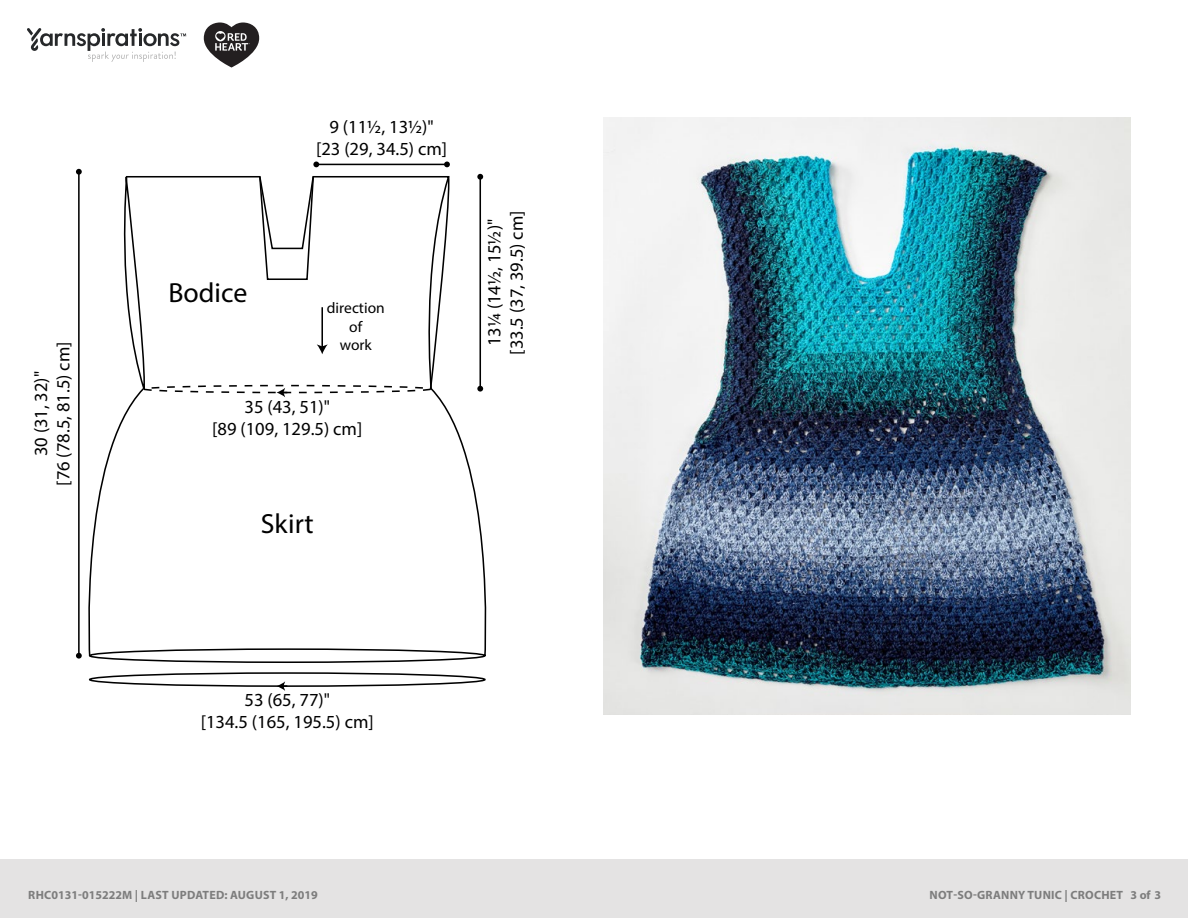
<style>
.page{position:relative;width:1188px;height:918px;background:#fff}
.page>*{position:absolute;margin:0;border:0;box-sizing:border-box;transform-origin:0 0}
.t1{font:27.75px "Myriad Pro";color:#000}
.t2{font:18.6px/22.2px "Myriad Pro";color:#000;text-align:center}
.t3{font:18.45px/22.2px "Myriad Pro";color:#000;text-align:center}
.t4{font:15.45px/18.5px "Myriad Pro";color:#000;text-align:center}
.t5{font:700 12px "Myriad Pro";letter-spacing:.02em;color:#7d7d7d}
</style>
<div class="page">
<hr style="left:316px;top:164px;width:131px;height:1px;background:#000">
<svg style="left:313px;top:162px;width:6px;height:5px"></svg>
<svg style="left:444px;top:162px;width:6px;height:5px"></svg>
<svg style="left:78px;top:173px;width:408px;height:515px"></svg>
<svg style="left:76px;top:169px;width:6px;height:6px"></svg>
<svg style="left:116px;top:175px;width:335px;height:216px"></svg>
<hr style="left:321px;top:307px;width:2px;height:40px;background:#000">
<svg style="left:317px;top:344px;width:11px;height:10px"></svg>
<svg style="left:76px;top:386px;width:70px;height:273px"></svg>
<img style="left:604px;top:117px;width:526px;height:597px">
<div style="left:0;top:860px;width:1188px;height:58px;background:#e4e3e3"></div>
<svg style="left:27px;top:28px;width:159px;height:34px"></svg>
<svg style="left:204px;top:22px;width:55px;height:46px"></svg>
<p class="t2" style="left:30px;top:486px;width:145px;rotate:-90deg">30 (31, 32)"<br>[76 (78.5, 81.5) cm]</p>
<p class="t1" style="left:168px;top:276px;width:80px">Bodice</p>
<p class="t3" style="left:316px;top:115px;width:133px">9 (11½, 13½)" [23 (29, 34.5) cm]</p>
<p class="t4" style="left:327px;top:299px;width:59px">direction of<br>work</p>
<p class="t3" style="left:212px;top:395px;width:152px">35 (43, 51)"<br>[89 (109, 129.5) cm]</p>
<p class="t1" style="left:261px;top:506px;width:54px">Skirt</p>
<p class="t2" style="left:483px;top:355px;width:145px;rotate:-90deg">13¼ (14½, 15½)" [33.5 (37, 39.5) cm]</p>
<p class="t3" style="left:201px;top:689px;width:174px">53 (65, 77)"<br>[134.5 (165, 195.5) cm]</p>
<p class="t5" style="left:28px;top:887px;width:291px">RHC0131-015222M | LAST UPDATED: AUGUST 1, 2019</p>
<p class="t5" style="left:930px;top:887px;width:233px">NOT-SO-GRANNY TUNIC | CROCHET 3 of 3</p>
</div>
